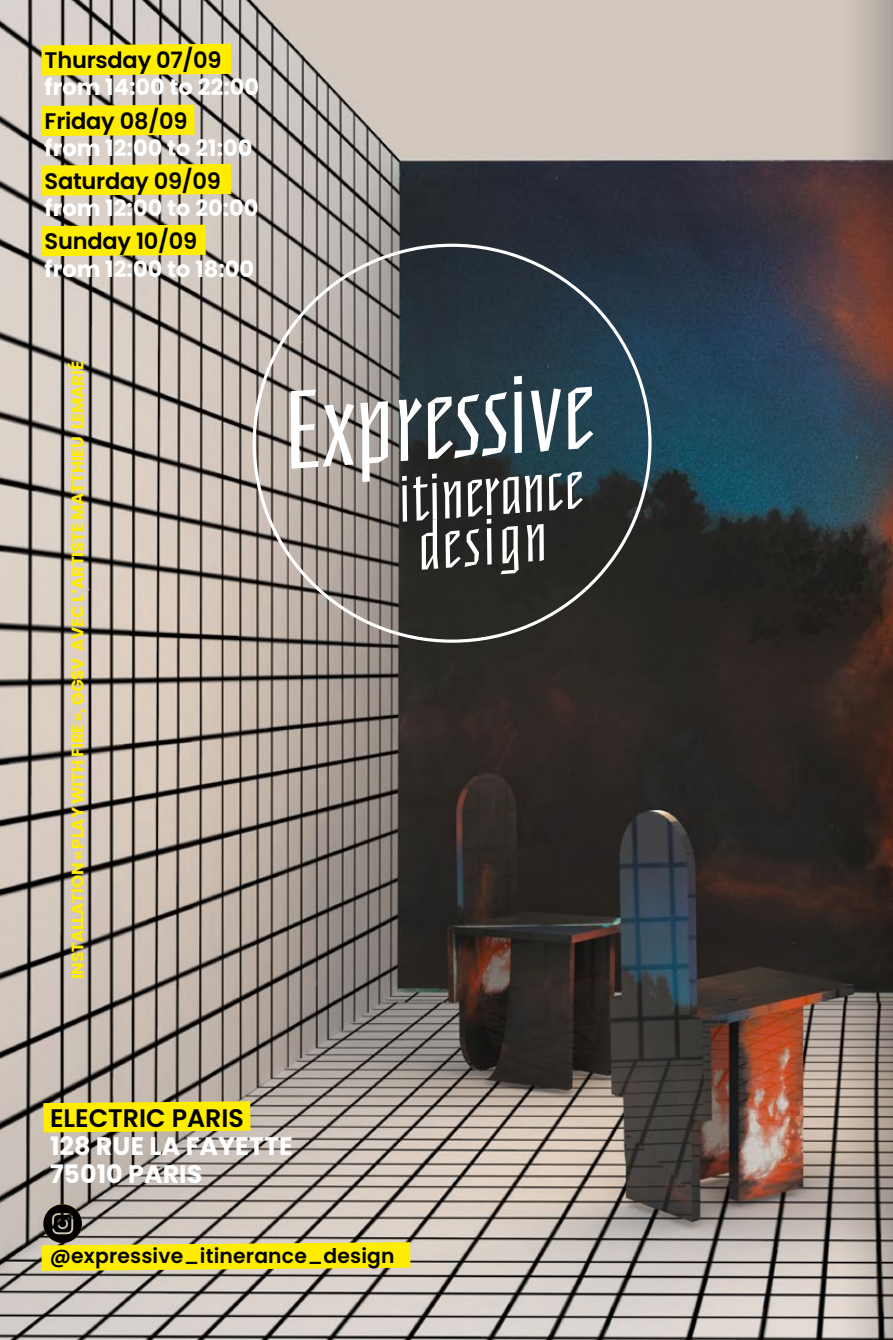
<style>
.page{position:relative;width:893px;height:1340px;background:#fff}
.page>*{position:absolute;margin:0;border:0;box-sizing:border-box;transform-origin:0 0}
.t1{font:700 25.43px/27.9px "Poppins";color:#fff}
.t2{font:600 25.43px "Poppins";color:#000}
.t3{font:700 22.5px "Poppins";color:#fff}
.t4{font:600 22.5px "Poppins";letter-spacing:-.01em;color:#000}
.t5{font:600 20.25px "Poppins";letter-spacing:.01em;color:#000}
.t6{font:700 16.65px "Poppins";letter-spacing:-.01em;color:#ffed00}
.s1{font-weight:500}
</style>
<div class="page">
<img style="left:0;top:0;width:842px;height:1339px">
<svg style="left:43px;top:1101px;width:207px;height:31px;background:#f9e808"></svg>
<svg style="left:291px;top:376px;width:302px;height:198px"></svg>
<svg style="left:41px;top:44px;width:190px;height:32px;background:#fae80a"></svg>
<div style="left:41px;top:105px;width:154px;height:31px;background:#ffed00"></div>
<svg style="left:41px;top:164px;width:190px;height:32px;background:#fae90a"></svg>
<svg style="left:41px;top:1204px;width:369px;height:66px;background:#cabe5f"></svg>
<div style="left:41px;top:225px;width:165px;height:31px;background:#ffed00"></div>
<svg style="left:842px;top:0;width:50px;height:1339px;background:#685954"></svg>
<svg style="left:892px;top:0;width:1px;height:1339px"></svg>
<p class="t4" style="left:45px;top:45px;width:179px">Thursday 07/09</p>
<p class="t3" style="left:45px;top:72px;width:216px">from 14:00 to 22:00</p>
<p class="t4" style="left:45px;top:105px;width:144px">Friday 08/09</p>
<p class="t3" style="left:45px;top:132px;width:209px">from 12:00 to 21:00</p>
<p class="t4" style="left:45px;top:165px;width:178px">Saturday 09/09</p>
<p class="t3" style="left:45px;top:192px;width:215px">from 12:00 to 20:00</p>
<p class="t4" style="left:45px;top:226px;width:154px">Sunday 10/09</p>
<p class="t3" style="left:45px;top:253px;width:211px">from 12:00 to 18:00</p>
<p class="t6" style="left:66px;top:979px;width:619px;rotate:-90deg">INSTALLATION «PLAY WITH FIRE», GGSV AVEC L’ARTISTE MATTHIEU LEMARIÉ</p>
<p class="t2" style="left:50px;top:1100px;width:196px">ELECTRIC PARIS</p>
<p class="t1" style="left:50px;top:1132px;width:244px">128 RUE LA FAYETTE<br>75010 PARIS</p>
<p class="t5" style="left:50px;top:1241px;width:346px">@expressive<span class="s1">_</span>itinerance<span class="s1">_</span>design</p>
</div>
